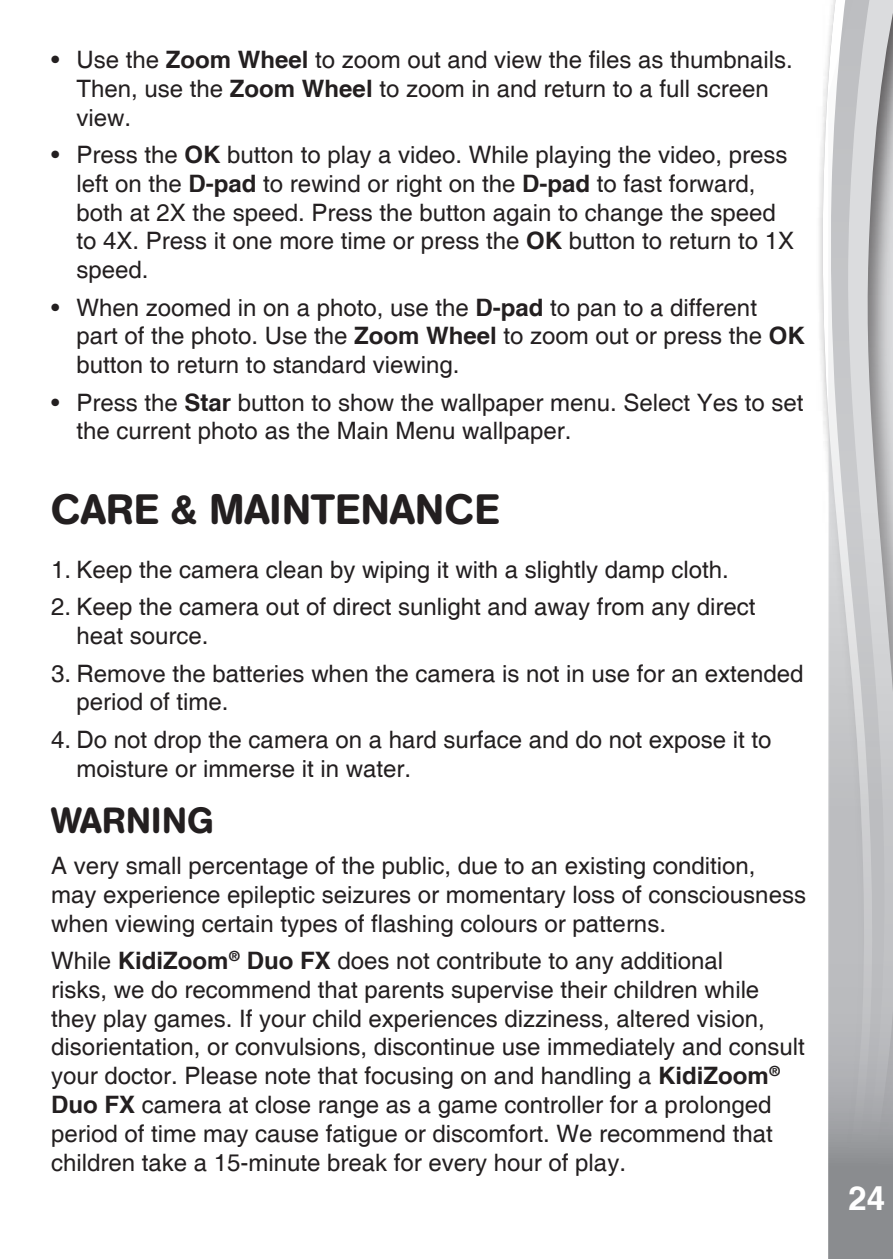
<style>
.page{position:relative;width:893px;height:1259px;background:#fff}
.page>*{position:absolute;margin:0;border:0;box-sizing:border-box;transform-origin:0 0}
.t1{font:500 42px "AG Book Rounded";color:#231f20}
.t2{font:700 38.7px "Helvetica";color:#fff}
.t3{font:500 36px "AG Book Rounded";letter-spacing:.02em;color:#231f20}
.t4{font:700 33px "Helvetica cyr";color:#fff}
.t5{font:24px/28.8px "Helvetica";color:#231f20}
.s1{font-family:"Helvetica cyr";font-weight:700}
</style>
<div class="page">
<div style="left:816px;top:0;width:77px;height:1259px;background:#231f20;opacity:.75"></div>
<svg style="left:822px;top:0;width:6px;height:1198px"></svg>
<svg style="left:828px;top:0;width:65px;height:1259px;background:#c0c1c3"></svg>
<div style="left:761px;top:1198px;width:67px;height:61px;background:#fff"></div>
<p class="t5" style="left:77px;top:46px;width:718px;text-indent:-26px">• Use the <span class="s1">Zoom Wheel</span> to zoom out and view the files as thumbnails.<br>Then, use the <span class="s1">Zoom Wheel</span> to zoom in and return to a full screen view.</p>
<p class="t5" style="left:77px;top:141px;width:719px;text-indent:-26px">• Press the <span class="s1">OK</span> button to play a video. While playing the video, press left on the <span class="s1">D-pad</span> to rewind or right on the <span class="s1">D-pad</span> to fast forward, both at 2X the speed. Press the button again to change the speed to 4X. Press it one more time or press the <span class="s1">OK</span> button to return to 1X speed.</p>
<p class="t5" style="left:77px;top:294px;width:730px;text-indent:-26px">• When zoomed in on a photo, use the <span class="s1">D-pad</span> to pan to a different<br>part of the photo. Use the <span class="s1">Zoom Wheel</span> to zoom out or press the <span class="s1">OK </span>button to return to standard viewing.</p>
<p class="t5" style="left:77px;top:388px;width:729px;text-indent:-26px">• Press the <span class="s1">Star</span> button to show the wallpaper menu. Select Yes to set the current photo as the Main Menu wallpaper.</p>
<h1 class="t1" style="left:51px;top:484px;width:450px">CARE &amp; MAINTENANCE</h1>
<p class="t5" style="left:51px;top:556px;width:679px">1. Keep the camera clean by wiping it with a slightly damp cloth.</p>
<p class="t5" style="left:77px;top:593px;width:680px;text-indent:-26px">2. Keep the camera out of direct sunlight and away from any direct heat source.</p>
<p class="t5" style="left:77px;top:659px;width:729px;text-indent:-26px">3. Remove the batteries when the camera is not in use for an extended period of time.</p>
<p class="t5" style="left:77px;top:725px;width:697px;text-indent:-26px">4. Do not drop the camera on a hard surface and do not expose it to moisture or immerse it in water.</p>
<h3 class="t3" style="left:51px;top:799px;width:164px">WARNING</h3>
<p class="t5" style="left:51px;top:852px;width:756px">A very small percentage of the public, due to an existing condition, may experience epileptic seizures or momentary loss of consciousness when viewing certain types of flashing colours or patterns.</p>
<p class="t5" style="left:51px;top:947px;width:755px">While <span class="s1">KidiZoom</span><sup>®</sup> <span class="s1">Duo FX</span> does not contribute to any additional<br>risks, we do recommend that parents supervise their children while they play games. If your child experiences dizziness, altered vision, disorientation, or convulsions, discontinue use immediately and consult your doctor. Please note that focusing on and handling a <span class="s1">KidiZoom</span><sup>® </sup><span class="s1">Duo FX</span> camera at close range as a game controller for a prolonged period of time may cause fatigue or discomfort. We recommend that children take a 15-minute break for every hour of play.</p>
<h3 class="t4" style="left:848px;top:1179px;width:38px">24</h3>
<h2 class="t2" style="left:845px;top:1188px;width:47px">24<sup>24</sup></h2>
</div>
